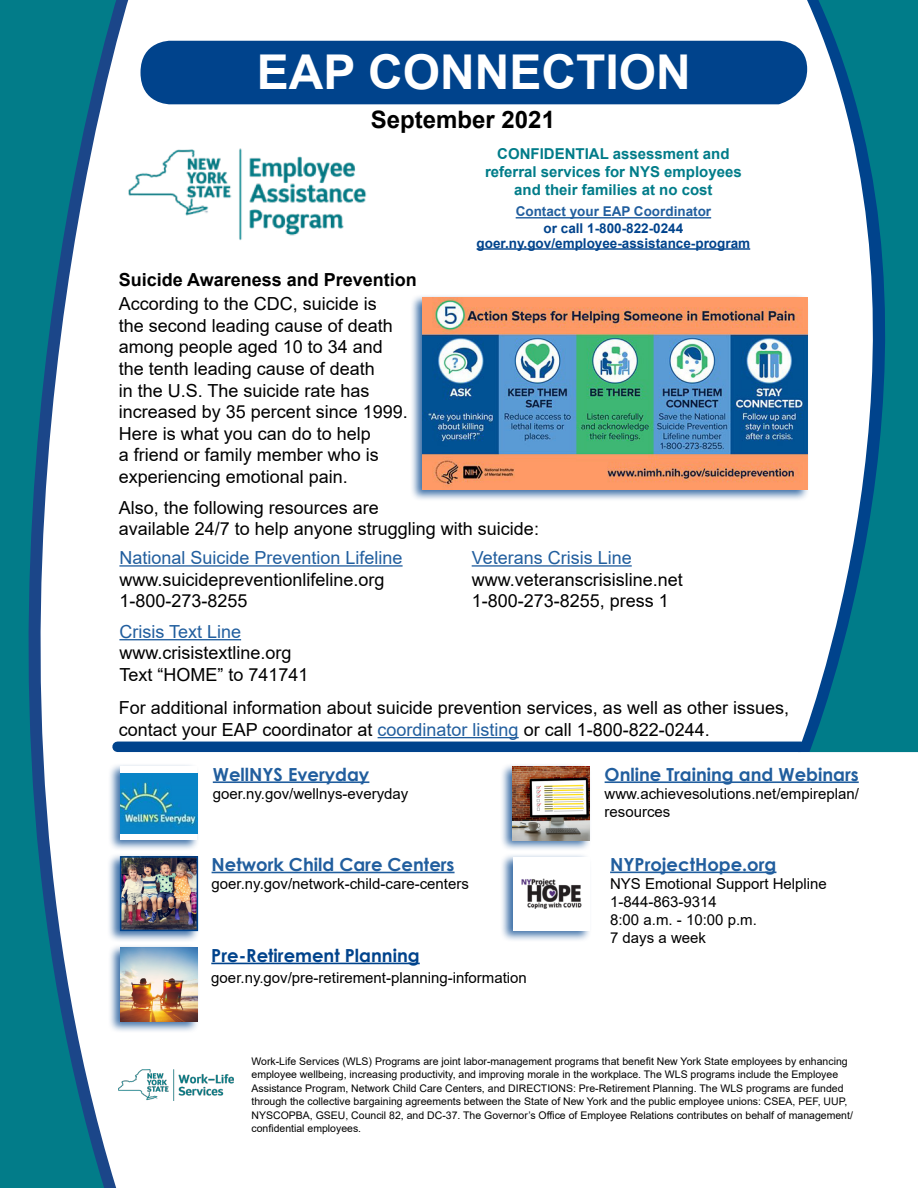
<style>
.page{position:relative;width:918px;height:1188px;background:#fff}
.page>*{position:absolute;margin:0;border:0;box-sizing:border-box;transform-origin:0 0}
.t1{font:700 48px "Arial";color:#fff}
.t2{font:700 24px "Arial";color:#000}
.t3{font:18px/21.6px "Arial";color:#000}
.t4{font:700 18px "Century Gothic";color:#215e9e}
.t5{font:18px "Arial";color:#215e9e}
.t6{font:700 18px "Arial";color:#000}
.t7{font:700 18px "Century Gothic";color:#00438c}
.t8{font:15px/18px "Arial";color:#000}
.t9{font:700 15px/18px "Arial";color:#007c89;text-align:center}
.t10{font:700 13.5px "Arial";color:#00438c}
.t11{font:700 13.5px "Arial";color:#215e9e}
.t12{font:10.5px/13.5px "Arial";color:#000}
.s1{color:#215e9e}
</style>
<div class="page">
<svg style="left:0;top:0;width:116px;height:1188px"></svg>
<div style="left:141px;top:41px;width:656px;height:63px;background:#00438c"></div>
<svg style="left:797px;top:0;width:12px;height:752px"></svg>
<svg style="left:809px;top:0;width:109px;height:752px;fill:#007c89"></svg>
<hr style="left:119px;top:565px;width:284px;height:2px;background:#215e9e">
<hr style="left:119px;top:639px;width:122px;height:1px;background:#215e9e">
<hr style="left:472px;top:565px;width:160px;height:2px;background:#215e9e">
<img style="left:128px;top:148px;width:239px;height:93px">
<div style="left:410px;top:293px;width:400px;height:209px;background:#00438c;opacity:.75"></div>
<img style="left:423px;top:298px;width:384px;height:192px">
<hr style="left:378px;top:737px;width:141px;height:1px;background:#215e9e">
<hr style="left:516px;top:217px;width:195px;height:1px;background:#215e9e">
<hr style="left:477px;top:248px;width:273px;height:2px;background:#00438c">
<div style="left:107px;top:763px;width:93px;height:89px;background:#00438c;opacity:.75"></div>
<div style="left:121px;top:767px;width:76px;height:73px;background:#fff"></div>
<img style="left:121px;top:773px;width:76px;height:61px">
<div style="left:107px;top:853px;width:94px;height:90px;background:#00438c;opacity:.75"></div>
<img style="left:123px;top:859px;width:72px;height:69px">
<div style="left:120px;top:856px;width:78px;height:75px;border:2px solid #00438c"></div>
<div style="left:107px;top:944px;width:93px;height:89px;background:#00438c;opacity:.75"></div>
<img style="left:121px;top:948px;width:76px;height:73px">
<div style="left:499px;top:763px;width:92px;height:89px;background:#00438c;opacity:.75"></div>
<img style="left:512px;top:767px;width:77px;height:73px">
<div style="left:500px;top:853px;width:92px;height:89px;background:#00438c;opacity:.75"></div>
<div style="left:513px;top:857px;width:77px;height:73px;background:#fff"></div>
<img style="left:521px;top:879px;width:61px;height:29px">
<div style="left:118px;top:742px;width:683px;height:10px;background:#00438c"></div>
<hr style="left:213px;top:781px;width:156px;height:2px;background:#215e9e">
<hr style="left:212px;top:872px;width:243px;height:1px;background:#215e9e">
<hr style="left:211px;top:963px;width:209px;height:1px;background:#00438c">
<hr style="left:605px;top:781px;width:254px;height:2px;background:#215e9e">
<hr style="left:610px;top:872px;width:166px;height:1px;background:#215e9e">
<img style="left:119px;top:1070px;width:114px;height:31px">
<p class="t1" style="left:257px;top:39px;width:435px">EAP CONNECTION</p>
<p class="t2" style="left:371px;top:103px;width:186px">September 2021</p>
<p class="t9" style="left:485px;top:145px;width:258px">CONFIDENTIAL assessment and referral services for NYS employees and their families at no cost</p>
<p class="t11" style="left:516px;top:202px;width:197px">Contact your EAP Coordinator</p>
<p class="t10" style="left:544px;top:218px;width:141px">or call 1-800-822-0244</p>
<p class="t10" style="left:477px;top:233px;width:275px">goer.ny.gov/employee-assistance-program</p>
<p class="t6" style="left:119px;top:267px;width:300px">Suicide Awareness and Prevention</p>
<p class="t3" style="left:119px;top:293px;width:291px">According to the CDC, suicide is<br>the second leading cause of death among people aged 10 to 34 and the tenth leading cause of death<br>in the U.S. The suicide rate has increased by 35 percent since 1999.<br>Here is what you can do to help<br>a friend or family member who is experiencing emotional pain.</p>
<p class="t3" style="left:119px;top:496px;width:422px">Also, the following resources are<br>available 24/7 to help anyone struggling with suicide:</p>
<p class="t5" style="left:119px;top:545px;width:285px">National Suicide Prevention Lifeline</p>
<p class="t3" style="left:119px;top:568px;width:267px">www.suicidepreventionlifeline.org</p>
<p class="t3" style="left:119px;top:590px;width:130px">1-800-273-8255</p>
<p class="t3" style="left:119px;top:621px;width:174px"><span class="s1">Crisis Text Line </span>www.crisistextline.org</p>
<p class="t3" style="left:119px;top:664px;width:191px">Text “HOME” to 741741</p>
<p class="t3" style="left:472px;top:547px;width:213px"><span class="s1">Veterans Crisis Line </span>www.veteranscrisisline.net</p>
<p class="t3" style="left:472px;top:590px;width:199px">1-800-273-8255, press 1</p>
<p class="t3" style="left:119px;top:697px;width:672px">For additional information about suicide prevention services, as well as other issues, contact your EAP coordinator at <span class="s1">coordinator listing</span> or call 1-800-822-0244.</p>
<p class="t4" style="left:213px;top:760px;width:158px">WellNYS Everyday</p>
<p class="t8" style="left:213px;top:784px;width:197px">goer.ny.gov/wellnys-everyday</p>
<p class="t4" style="left:605px;top:760px;width:256px">Online Training and Webinars</p>
<p class="t8" style="left:605px;top:784px;width:256px">www.achievesolutions.net/empireplan/ resources</p>
<p class="t4" style="left:212px;top:851px;width:244px">Network Child Care Centers</p>
<p class="t8" style="left:212px;top:874px;width:259px">goer.ny.gov/network-child-care-centers</p>
<p class="t7" style="left:211px;top:942px;width:210px">Pre-Retirement Planning</p>
<p class="t8" style="left:211px;top:969px;width:317px">goer.ny.gov/pre-retirement-planning-information</p>
<p class="t4" style="left:610px;top:850px;width:168px">NYProjectHope.org</p>
<p class="t8" style="left:610px;top:874px;width:218px">NYS Emotional Support Helpline<br>1-844-863-9314</p>
<p class="t8" style="left:610px;top:910px;width:148px">8:00 a.m. - 10:00 p.m.</p>
<p class="t8" style="left:610px;top:928px;width:97px">7 days a week</p>
<p class="t12" style="left:252px;top:1054px;width:603px">Work-Life Services (WLS) Programs are joint labor-management programs that benefit New York State employees by enhancing employee wellbeing, increasing productivity, and improving morale in the workplace. The WLS programs include the Employee Assistance Program, Network Child Care Centers, and DIRECTIONS: Pre-Retirement Planning. The WLS programs are funded through the collective bargaining agreements between the State of New York and the public employee unions: CSEA, PEF, UUP, NYSCOPBA, GSEU, Council 82, and DC-37. The Governor’s Office of Employee Relations contributes on behalf of management/ confidential employees.</p>
</div>
